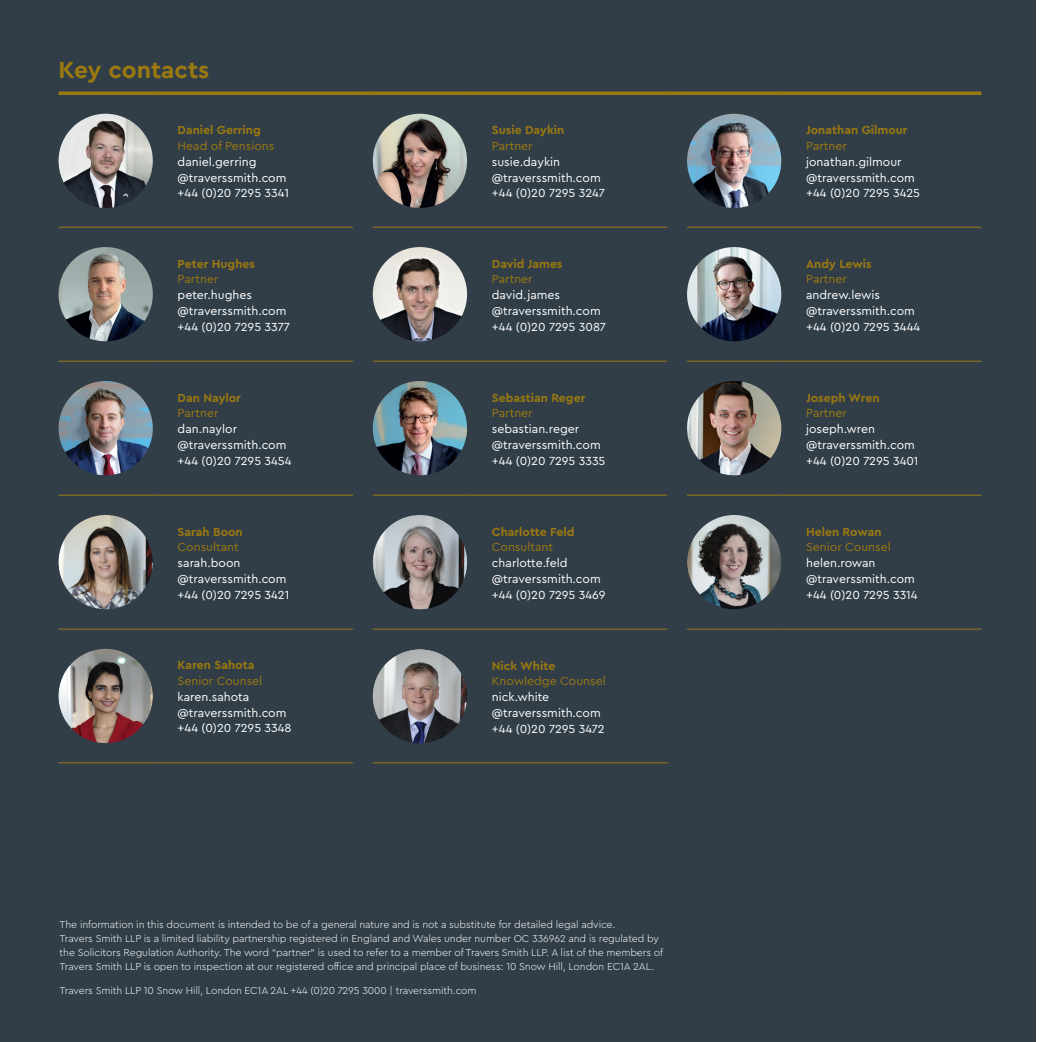
<style>
.page{position:relative;width:1042px;height:1042px;background:#fff}
.page>*{position:absolute;margin:0;border:0;box-sizing:border-box;transform-origin:0 0}
.headline{font:700 24.5px "Cera Pro";color:#9b7910}
.contact_name{font:12.25px/15.8px "Cera Pro";color:#fff}
.contact_name-2{font:12.25px/15.8px "Cera Pro";color:#9b7910}
.contact_name-3{font:700 12.25px "Cera Pro";color:#9b7910}
.legal{font:300 10.5px/14px "Cera Pro";letter-spacing:-.01em;color:#fff}
.s1{font-weight:700;color:#9b7910}
.s2{color:#9b7910}
.s3{font-weight:700}
.s4{color:#fff}
</style>
<div class="page">
<div style="left:0;top:0;width:1035px;height:1042px;background:#313e48"></div>
<hr style="left:59px;top:227px;width:94px;height:1px;background:#9b7910">
<hr style="left:153px;top:227px;width:200px;height:1px;background:#9b7910">
<hr style="left:373px;top:227px;width:94px;height:1px;background:#9b7910">
<hr style="left:467px;top:227px;width:200px;height:1px;background:#9b7910">
<hr style="left:687px;top:227px;width:94px;height:1px;background:#9b7910">
<hr style="left:59px;top:361px;width:94px;height:1px;background:#9b7910">
<hr style="left:781px;top:227px;width:200px;height:1px;background:#9b7910">
<hr style="left:153px;top:361px;width:200px;height:1px;background:#9b7910">
<hr style="left:373px;top:361px;width:94px;height:1px;background:#9b7910">
<hr style="left:467px;top:361px;width:200px;height:1px;background:#9b7910">
<hr style="left:687px;top:361px;width:94px;height:1px;background:#9b7910">
<hr style="left:781px;top:361px;width:200px;height:1px;background:#9b7910">
<hr style="left:59px;top:495px;width:94px;height:1px;background:#9b7910">
<hr style="left:153px;top:495px;width:200px;height:1px;background:#9b7910">
<hr style="left:373px;top:495px;width:94px;height:1px;background:#9b7910">
<hr style="left:59px;top:629px;width:94px;height:1px;background:#9b7910">
<hr style="left:59px;top:762px;width:94px;height:1px;background:#9b7910">
<hr style="left:467px;top:495px;width:200px;height:1px;background:#9b7910">
<hr style="left:153px;top:629px;width:200px;height:1px;background:#9b7910">
<hr style="left:153px;top:762px;width:200px;height:1px;background:#9b7910">
<hr style="left:687px;top:495px;width:94px;height:1px;background:#9b7910">
<hr style="left:781px;top:495px;width:200px;height:1px;background:#9b7910">
<svg style="left:59px;top:91px;width:94px;height:4px"></svg>
<svg style="left:153px;top:91px;width:200px;height:4px"></svg>
<svg style="left:353px;top:91px;width:20px;height:4px"></svg>
<svg style="left:373px;top:91px;width:94px;height:4px"></svg>
<svg style="left:467px;top:91px;width:200px;height:4px"></svg>
<svg style="left:667px;top:91px;width:20px;height:4px"></svg>
<svg style="left:687px;top:91px;width:94px;height:4px"></svg>
<svg style="left:781px;top:91px;width:200px;height:4px"></svg>
<hr style="left:373px;top:629px;width:94px;height:1px;background:#9b7910">
<hr style="left:467px;top:629px;width:200px;height:1px;background:#9b7910">
<hr style="left:687px;top:629px;width:94px;height:1px;background:#9b7910">
<hr style="left:781px;top:629px;width:200px;height:1px;background:#9b7910">
<img style="left:59px;top:114px;width:94px;height:94px;border-radius:47px">
<img style="left:373px;top:114px;width:94px;height:94px;border-radius:47px">
<img style="left:687px;top:114px;width:94px;height:94px;border-radius:47px">
<img style="left:59px;top:247px;width:94px;height:94px;border-radius:47px">
<img style="left:373px;top:247px;width:94px;height:94px;border-radius:47px">
<img style="left:687px;top:247px;width:94px;height:94px;border-radius:47px">
<img style="left:59px;top:381px;width:94px;height:94px;border-radius:47px">
<img style="left:373px;top:381px;width:94px;height:94px;border-radius:47px">
<img style="left:687px;top:381px;width:94px;height:94px;border-radius:47px">
<img style="left:59px;top:515px;width:94px;height:94px;border-radius:47px">
<img style="left:373px;top:515px;width:94px;height:94px;border-radius:47px">
<img style="left:687px;top:515px;width:94px;height:94px;border-radius:47px">
<img style="left:59px;top:649px;width:94px;height:94px;border-radius:47px">
<img style="left:373px;top:649px;width:94px;height:94px;border-radius:47px">
<hr style="left:373px;top:762px;width:295px;height:1px;background:#9b7910">
<p class="headline" style="left:59px;top:54px;width:152px">Key contacts</p>
<p class="contact_name" style="left:178px;top:122px;width:113px"><span class="s1">Daniel Gerring<br></span><span class="s2">Head of Pensions </span>daniel.gerring @traverssmith.com +44 (0)20 7295 3341</p>
<p class="contact_name" style="left:492px;top:122px;width:114px"><span class="s1">Susie Daykin<br></span><span class="s2">Partner<br></span>susie.daykin @traverssmith.com +44 (0)20 7295 3247</p>
<p class="contact_name" style="left:806px;top:122px;width:115px"><span class="s1">Jonathan Gilmour<br></span><span class="s2">Partner </span>jonathan.gilmour @traverssmith.com +44 (0)20 7295 3425</p>
<p class="contact_name" style="left:178px;top:255px;width:114px"><span class="s1">Peter Hughes<br></span><span class="s2">Partner </span>peter.hughes @traverssmith.com +44 (0)20 7295 3377</p>
<p class="contact_name" style="left:492px;top:255px;width:116px"><span class="s1">David James<br></span><span class="s2">Partner<br></span>david.james @traverssmith.com +44 (0)20 7295 3087</p>
<p class="contact_name" style="left:806px;top:255px;width:116px"><span class="s1">Andy Lewis<br></span><span class="s2">Partner </span>andrew.lewis @traverssmith.com +44 (0)20 7295 3444</p>
<p class="contact_name" style="left:178px;top:389px;width:115px"><span class="s1">Dan Naylor<br></span><span class="s2">Partner<br></span>dan.naylor @traverssmith.com +44 (0)20 7295 3454</p>
<p class="contact_name" style="left:492px;top:389px;width:115px"><span class="s1">Sebastian Reger<br></span><span class="s2">Partner </span>sebastian.reger @traverssmith.com +44 (0)20 7295 3335</p>
<p class="contact_name-3" style="left:806px;top:389px;width:75px">Joseph Wren</p>
<p class="contact_name" style="left:806px;top:405px;width:70px"><span class="s2">Partner </span>joseph.wren</p>
<p class="contact_name" style="left:806px;top:436px;width:110px">@traverssmith.com</p>
<p class="contact_name" style="left:806px;top:452px;width:114px">+44 (0)20 7295 3401</p>
<p class="contact_name-2" style="left:178px;top:523px;width:67px"><span class="s3">Sarah Boon<br></span>Consultant <span class="s4">sarah.boon</span></p>
<p class="contact_name" style="left:178px;top:570px;width:110px">@traverssmith.com</p>
<p class="contact_name" style="left:178px;top:586px;width:113px">+44 (0)20 7295 3421</p>
<p class="contact_name-2" style="left:178px;top:657px;width:86px"><span class="s3">Karen Sahota<br></span>Senior Counsel <span class="s4">karen.sahota</span></p>
<p class="contact_name" style="left:178px;top:704px;width:110px">@traverssmith.com</p>
<p class="contact_name" style="left:178px;top:720px;width:115px">+44 (0)20 7295 3348</p>
<p class="contact_name-3" style="left:492px;top:523px;width:84px">Charlotte Feld</p>
<p class="contact_name" style="left:492px;top:539px;width:77px"><span class="s2">Consultant </span>charlotte.feld</p>
<p class="contact_name" style="left:492px;top:570px;width:110px">@traverssmith.com</p>
<p class="contact_name" style="left:492px;top:586px;width:115px">+44 (0)20 7295 3469</p>
<p class="contact_name-3" style="left:492px;top:657px;width:65px">Nick White</p>
<p class="contact_name-2" style="left:492px;top:673px;width:115px">Knowledge Counsel <span class="s4">nick.white</span></p>
<p class="contact_name" style="left:492px;top:704px;width:110px">@traverssmith.com</p>
<p class="contact_name" style="left:492px;top:720px;width:114px">+44 (0)20 7295 3472</p>
<p class="legal" style="left:60px;top:916px;width:605px">The information in this document is intended to be of a general nature and is not a substitute for detailed legal advice.<br>Travers Smith LLP is a limited liability partnership registered in England and Wales under number OC 336962 and is regulated by the Solicitors Regulation Authority. The word “partner” is used to refer to a member of Travers Smith LLP. A list of the members of Travers Smith LLP is open to inspection at our registered office and principal place of business: 10 Snow Hill, London EC1A 2AL.</p>
<p class="legal" style="left:60px;top:982px;width:419px">Travers Smith LLP 10 Snow Hill, London EC1A 2AL +44 (0)20 7295 3000 | traverssmith.com</p>
<p class="contact_name-3" style="left:806px;top:523px;width:77px">Helen Rowan</p>
<p class="contact_name-2" style="left:806px;top:539px;width:86px">Senior Counsel <span class="s4">helen.rowan</span></p>
<p class="contact_name" style="left:806px;top:570px;width:110px">@traverssmith.com</p>
<p class="contact_name" style="left:806px;top:586px;width:113px">+44 (0)20 7295 3314</p>
</div>
